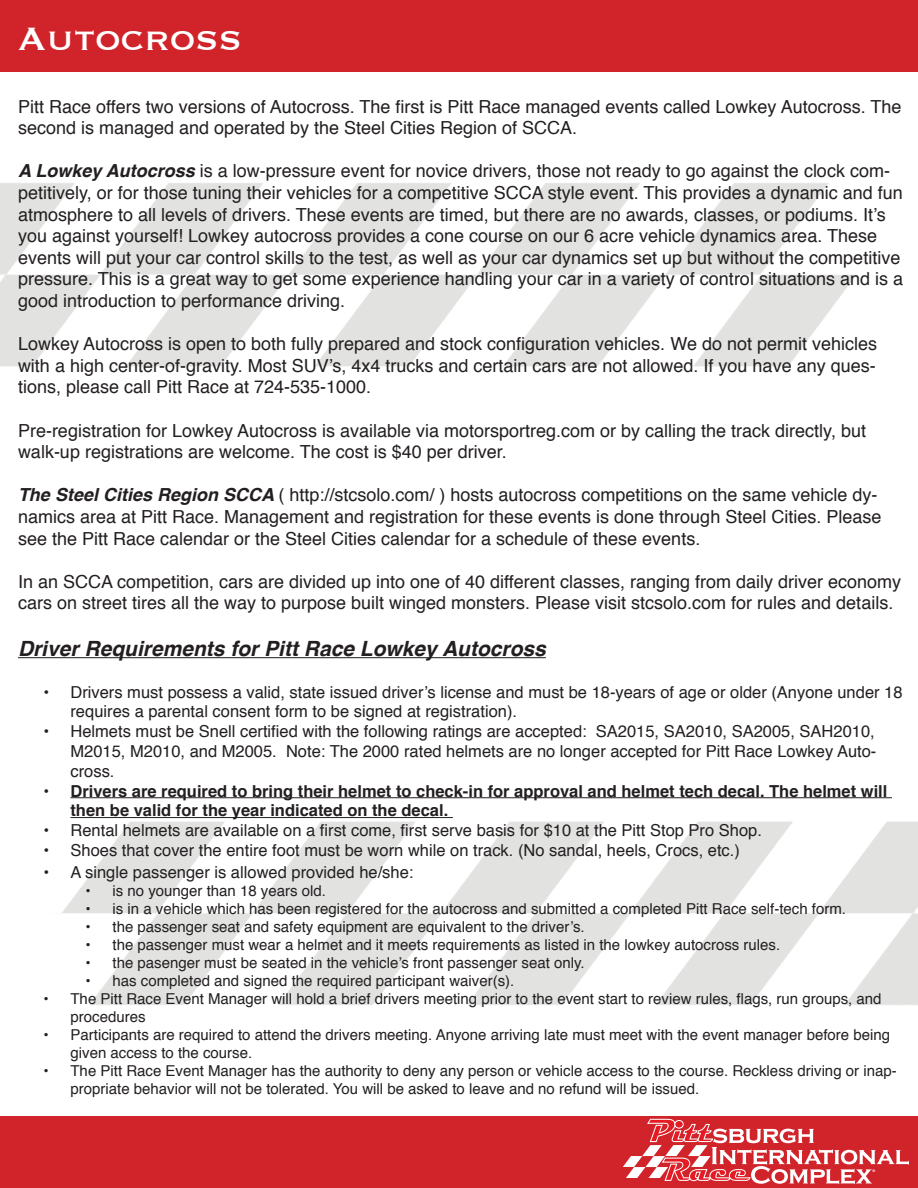
<style>
.page{position:relative;width:918px;height:1188px;background:#fff}
.page>*{position:absolute;margin:0;border:0;box-sizing:border-box;transform-origin:0 0}
.t1{font:42px "Copperplate";color:#fff}
.t2{font:italic 700 21px "Helvetica";color:#231f20}
.t3{font:18px/21.6px "Helvetica";color:#231f20}
.t4{font:16.5px/19.8px "Helvetica";color:#231f20}
.t5{font:700 16.5px/19.8px "Helvetica";color:#231f20}
.t6{font:15px/18px "Helvetica";color:#231f20}
.t7{font:8.25px "Myriad Pro";color:#fff}
.s1{font-weight:700;font-style:italic}
</style>
<div class="page">
<div style="left:0;top:0;width:918px;height:72px;background:#d1232a"></div>
<div style="left:0;top:1116px;width:918px;height:72px;background:#d1232a"></div>
<img style="left:0;top:183px;width:856px;height:184px">
<img style="left:62px;top:798px;width:856px;height:207px">
<svg style="left:623px;top:1118px;width:286px;height:66px"></svg>
<hr style="left:18px;top:657px;width:528px;height:1px;background:#231f20">
<hr style="left:70px;top:797px;width:822px;height:1px;background:#231f20">
<hr style="left:70px;top:817px;width:383px;height:1px;background:#231f20">
<p class="t1" style="left:18px;top:11px;width:226px">Autocross</p>
<p class="t3" style="left:18px;top:96px;width:885px">Pitt Race offers two versions of Autocross. The first is Pitt Race managed events called Lowkey Autocross. The second is managed and operated by the Steel Cities Region of SCCA.</p>
<p class="t3" style="left:18px;top:161px;width:887px"><span class="s1">A Lowkey Autocross</span> is a low-pressure event for novice drivers, those not ready to go against the clock com&shy;petitively, or for those tuning their vehicles for a competitive SCCA style event. This provides a dynamic and fun atmosphere to all levels of drivers. These events are timed, but there are no awards, classes, or podiums. It’s you against yourself! Lowkey autocross provides a cone course on our 6 acre vehicle dynamics area. These events will put your car control skills to the test, as well as your car dynamics set up but without the competitive pressure. This is a great way to get some experience handling your car in a variety of control situations and is a good introduction to performance driving.</p>
<p class="t3" style="left:18px;top:334px;width:861px;text-align:justify">Lowkey Autocross is open to both fully prepared and stock configuration vehicles. We do not permit vehicles with a high center-of-gravity. Most SUV’s, 4x4 trucks and certain cars are not allowed. If you have any ques&shy;tions, please call Pitt Race at 724-535-1000.</p>
<p class="t3" style="left:18px;top:420px;width:850px">Pre-registration for Lowkey Autocross is available via motorsportreg.com or by calling the track directly, but walk-up registrations are welcome. The cost is $40 per driver.</p>
<p class="t3" style="left:18px;top:485px;width:865px"><span class="s1">The Steel Cities Region SCCA</span> ( http://stcsolo.com/ ) hosts autocross competitions on the same vehicle dy&shy;namics area at Pitt Race. Management and registration for these events is done through Steel Cities. Please see the Pitt Race calendar or the Steel Cities calendar for a schedule of these events.</p>
<p class="t3" style="left:18px;top:571px;width:885px">In an SCCA competition, cars are divided up into one of 40 different classes, ranging from daily driver economy cars on street tires all the way to purpose built winged monsters. Please visit stcsolo.com for rules and details.</p>
<p class="t2" style="left:18px;top:631px;width:529px">Driver Requirements for Pitt Race Lowkey Autocross</p>
<p class="t4" style="left:70px;top:682px;width:834px;text-indent:-27px">• Drivers must possess a valid, state issued driver’s license and must be 18-years of age or older (Anyone under 18 requires a parental consent form to be signed at registration).</p>
<p class="t4" style="left:70px;top:722px;width:807px;text-align:justify;text-indent:-27px">• Helmets must be Snell certified with the following ratings are accepted: SA2015, SA2010, SA2005, SAH2010, M2015, M2010, and M2005. Note: The 2000 rated helmets are no longer accepted for Pitt Race Lowkey Auto&shy;cross.</p>
<p class="t5" style="left:70px;top:781px;width:818px;text-indent:-27px">• Drivers are required to bring their helmet to check-in for approval and helmet tech decal. The helmet will then be valid for the year indicated on the decal.</p>
<p class="t4" style="left:44px;top:821px;width:720px">• Rental helmets are available on a first come, first serve basis for $10 at the Pitt Stop Pro Shop.</p>
<p class="t4" style="left:44px;top:841px;width:698px">• Shoes that cover the entire foot must be worn while on track. (No sandal, heels, Crocs, etc.)</p>
<p class="t4" style="left:44px;top:862px;width:372px">• A single passenger is allowed provided he/she:</p>
<p class="t6" style="left:86px;top:882px;width:242px">• is no younger than 18 years old.</p>
<p class="t6" style="left:86px;top:900px;width:762px">• is in a vehicle which has been registered for the autocross and submitted a completed Pitt Race self-tech form.</p>
<p class="t6" style="left:86px;top:918px;width:501px">• the passenger seat and safety equipment are equivalent to the driver’s.</p>
<p class="t6" style="left:86px;top:936px;width:696px">• the passenger must wear a helmet and it meets requirements as listed in the lowkey autocross rules.</p>
<p class="t6" style="left:86px;top:954px;width:501px">• the pasenger must be seated in the vehicle’s front passenger seat only.</p>
<p class="t6" style="left:86px;top:972px;width:430px">• has completed and signed the required participant waiver(s).</p>
<p class="t6" style="left:70px;top:990px;width:813px;text-indent:-27px">• The Pitt Race Event Manager will hold a brief drivers meeting prior to the event start to review rules, flags, run groups, and procedures</p>
<p class="t6" style="left:70px;top:1026px;width:821px;text-indent:-27px">• Participants are required to attend the drivers meeting. Anyone arriving late must meet with the event manager before being given access to the course.</p>
<p class="t6" style="left:70px;top:1062px;width:828px;text-indent:-27px">• The Pitt Race Event Manager has the authority to deny any person or vehicle access to the course. Reckless driving or inap&shy;propriate behavior will not be tolerated. You will be asked to leave and no refund will be issued.</p>
<p class="t7" style="left:872px;top:1167px;width:5px">®</p>
</div>
